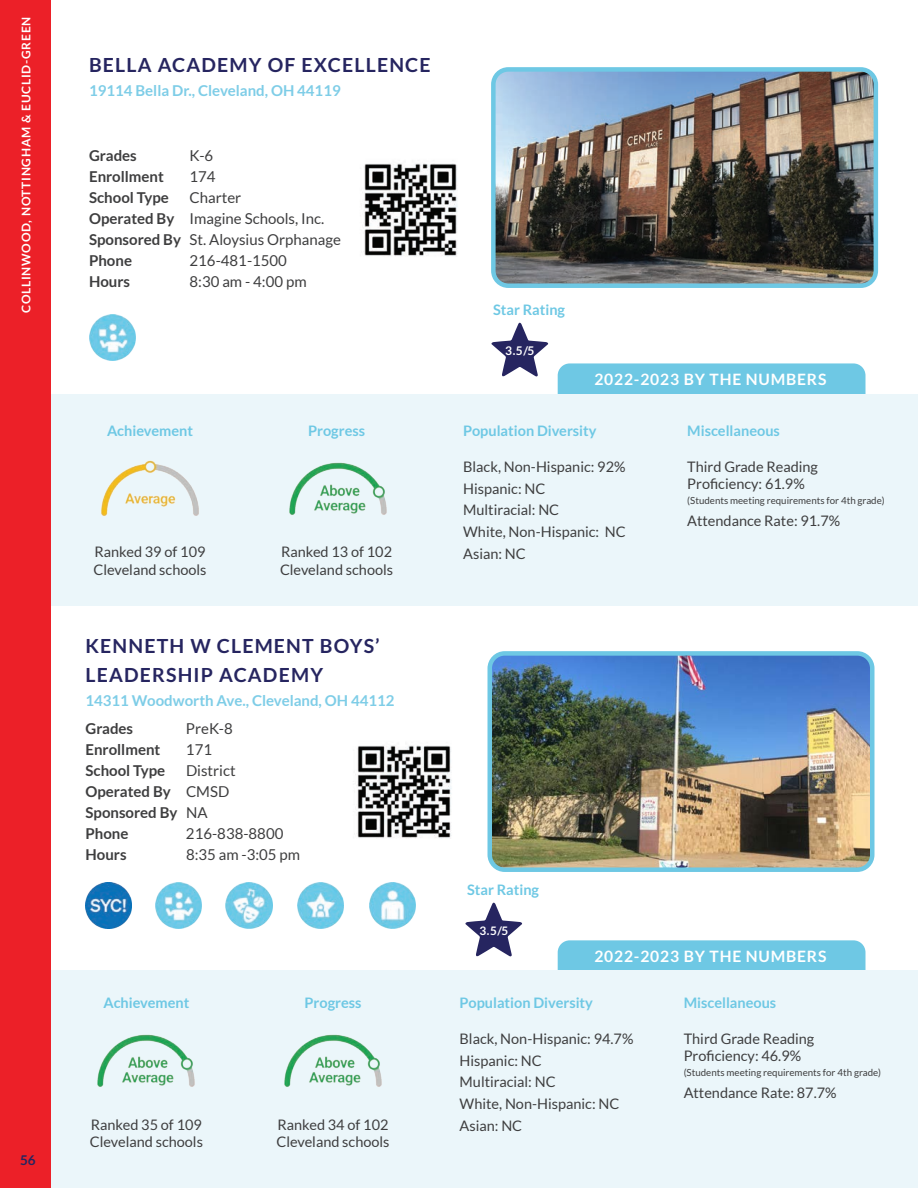
<style>
.page{position:relative;width:918px;height:1188px;background:#fff}
.page>*{position:absolute;margin:0;border:0;box-sizing:border-box;transform-origin:0 0}
.School_Name{font:700 19.5px/28.3px "Lato";letter-spacing:.06em;color:#262560}
.t1{font:700 15.75px "Lato";letter-spacing:.05em;color:#fff}
.Grade{font:15px/21px "Lato";color:#3e3e3f}
.Grade-2{font:700 15px/21px "Lato";color:#3e3e3f}
.School_Address{font:700 15px "Lato";color:#7ecde7}
.t2{font:14.55px/17.4px "Lato";color:#3e3e3f}
.t3{font:700 14.55px "Lato";color:#6ec8e4}
.t4{font:700 13.5px "Lato";color:#262560}
.t5{font:700 12px "Lato";letter-spacing:.06em;color:#fff}
.t6{font:700 11.7px "Lato";color:#fff}
.t7{font:9.75px "Lato";color:#3e3e3f}
.s1{font-weight:700}
.s2{font-weight:400}
</style>
<div class="page">
<div style="left:558px;top:363px;width:307px;height:76px;background:#6ec8e4;border-radius:12px"></div>
<div style="left:558px;top:940px;width:307px;height:76px;background:#6ec8e4;border-radius:12px"></div>
<div style="left:41px;top:394px;width:877px;height:212px;background:#ebf6fa"></div>
<div style="left:41px;top:971px;width:877px;height:217px;background:#ebf6fa"></div>
<div style="left:0;top:0;width:51px;height:1188px;background:#ec2028"></div>
<img style="left:496px;top:72px;width:377px;height:211px">
<div style="left:491px;top:67px;width:387px;height:221px;border:4px solid #6ec8e4;border-radius:15px"></div>
<img style="left:362px;top:163px;width:96px;height:94px">
<img style="left:289px;top:462px;width:98px;height:53px">
<img style="left:493px;top:656px;width:376px;height:211px">
<div style="left:488px;top:651px;width:386px;height:221px;border:4px solid #6ec8e4;border-radius:15px"></div>
<img style="left:355px;top:745px;width:97px;height:94px">
<img style="left:97px;top:1034px;width:98px;height:53px">
<img style="left:284px;top:1034px;width:98px;height:53px">
<img style="left:101px;top:460px;width:98px;height:56px">
<img style="left:89px;top:314px;width:46px;height:46px">
<img style="left:86px;top:883px;width:46px;height:46px">
<img style="left:156px;top:883px;width:46px;height:46px">
<img style="left:226px;top:883px;width:46px;height:46px">
<img style="left:297px;top:883px;width:47px;height:46px">
<img style="left:369px;top:883px;width:46px;height:46px">
<svg style="left:466px;top:903px;width:56px;height:54px"></svg>
<svg style="left:492px;top:323px;width:56px;height:54px"></svg>
<p class="t5" style="left:19px;top:313px;width:298px;rotate:-90deg">COLLINWOOD, NOTTINGHAM &amp; EUCLID-GREEN</p>
<p class="t4" style="left:20px;top:1152px;width:17px">56</p>
<p class="School_Name" style="left:89px;top:51px;width:343px">BELLA ACADEMY OF EXCELLENCE</p>
<p class="School_Address" style="left:89px;top:82px;width:253px">19114 Bella Dr., Cleveland, OH 44119</p>
<p class="Grade-2" style="left:89px;top:145px;width:49px">Grades</p>
<p class="Grade" style="left:190px;top:145px;width:25px">K-6</p>
<p class="Grade-2" style="left:89px;top:166px;width:76px">Enrollment</p>
<p class="Grade" style="left:190px;top:166px;width:28px">174</p>
<p class="Grade-2" style="left:89px;top:187px;width:81px">School Type</p>
<p class="Grade" style="left:190px;top:187px;width:53px">Charter</p>
<p class="Grade" style="left:89px;top:208px;width:253px"><span class="s1">Operated By</span> Imagine Schools, Inc.<br><span class="s1">Sponsored By</span> St. Aloysius Orphanage</p>
<p class="Grade-2" style="left:89px;top:250px;width:44px">Phone</p>
<p class="Grade" style="left:190px;top:250px;width:99px">216-481-1500</p>
<p class="Grade-2" style="left:89px;top:271px;width:43px">Hours</p>
<p class="Grade" style="left:190px;top:271px;width:119px">8:30 am - 4:00 pm</p>
<p class="t3" style="left:107px;top:422px;width:87px">Achievement</p>
<p class="t2" style="left:93px;top:543px;width:115px">Ranked 39 of 109<br>Cleveland schools</p>
<p class="t3" style="left:308px;top:422px;width:59px">Progress</p>
<p class="t2" style="left:280px;top:543px;width:115px">Ranked 13 of 102<br>Cleveland schools</p>
<p class="School_Name" style="left:85px;top:632px;width:296px">KENNETH W CLEMENT BOYS’<br>LEADERSHIP ACADEMY</p>
<p class="School_Address" style="left:86px;top:692px;width:311px">14311 Woodworth Ave., Cleveland, OH 44112</p>
<p class="Grade-2" style="left:86px;top:718px;width:49px">Grades</p>
<p class="Grade" style="left:186px;top:718px;width:48px">PreK-8</p>
<p class="Grade-2" style="left:86px;top:739px;width:76px">Enrollment</p>
<p class="Grade" style="left:186px;top:739px;width:28px">171</p>
<p class="Grade-2" style="left:86px;top:760px;width:81px">School Type</p>
<p class="Grade" style="left:186px;top:760px;width:51px">District</p>
<p class="Grade-2" style="left:85px;top:781px;width:145px">Operated By <span class="s2">CMSD<br></span>Sponsored By <span class="s2">NA</span></p>
<p class="Grade-2" style="left:86px;top:823px;width:44px">Phone</p>
<p class="Grade" style="left:186px;top:823px;width:99px">216-838-8800</p>
<p class="Grade-2" style="left:86px;top:844px;width:43px">Hours</p>
<p class="Grade" style="left:186px;top:844px;width:116px">8:35 am -3:05 pm</p>
<p class="t3" style="left:103px;top:994px;width:87px">Achievement</p>
<p class="t2" style="left:90px;top:1116px;width:115px">Ranked 35 of 109<br>Cleveland schools</p>
<p class="t3" style="left:304px;top:994px;width:59px">Progress</p>
<p class="t2" style="left:276px;top:1116px;width:115px">Ranked 34 of 102<br>Cleveland schools</p>
<p class="t3" style="left:493px;top:302px;width:74px">Star Rating</p>
<p class="t5" style="left:505px;top:344px;width:31px">3.5/5</p>
<p class="t1" style="left:594px;top:370px;width:233px">2022-2023 BY THE NUMBERS</p>
<p class="t3" style="left:463px;top:422px;width:135px">Population Diversity</p>
<p class="t2" style="left:463px;top:458px;width:164px">Black, Non-Hispanic: 92%</p>
<p class="t2" style="left:463px;top:479px;width:84px">Hispanic: NC</p>
<p class="t2" style="left:463px;top:501px;width:98px">Multiracial: NC</p>
<p class="t2" style="left:463px;top:523px;width:164px">White, Non-Hispanic: NC</p>
<p class="t2" style="left:463px;top:545px;width:64px">Asian: NC</p>
<p class="t3" style="left:687px;top:422px;width:94px">Miscellaneous</p>
<p class="t2" style="left:687px;top:458px;width:132px">Third Grade Reading<br>Proficiency: 61.9%</p>
<p class="t7" style="left:687px;top:495px;width:199px">(Students meeting requirements for 4th grade)</p>
<p class="t2" style="left:687px;top:512px;width:154px">Attendance Rate: 91.7%</p>
<p class="t3" style="left:467px;top:881px;width:74px">Star Rating</p>
<p class="t6" style="left:479px;top:924px;width:30px">3.5/5</p>
<p class="t1" style="left:594px;top:947px;width:233px">2022-2023 BY THE NUMBERS</p>
<p class="t3" style="left:460px;top:994px;width:135px">Population Diversity</p>
<p class="t2" style="left:460px;top:1030px;width:175px">Black, Non-Hispanic: 94.7%</p>
<p class="t2" style="left:460px;top:1052px;width:84px">Hispanic: NC</p>
<p class="t2" style="left:460px;top:1073px;width:98px">Multiracial: NC</p>
<p class="t2" style="left:460px;top:1095px;width:161px">White, Non-Hispanic: NC</p>
<p class="t2" style="left:460px;top:1117px;width:64px">Asian: NC</p>
<p class="t3" style="left:684px;top:994px;width:94px">Miscellaneous</p>
<p class="t2" style="left:684px;top:1030px;width:132px">Third Grade Reading<br>Proficiency: 46.9%</p>
<p class="t7" style="left:684px;top:1067px;width:199px">(Students meeting requirements for 4th grade)</p>
<p class="t2" style="left:684px;top:1084px;width:154px">Attendance Rate: 87.7%</p>
</div>
